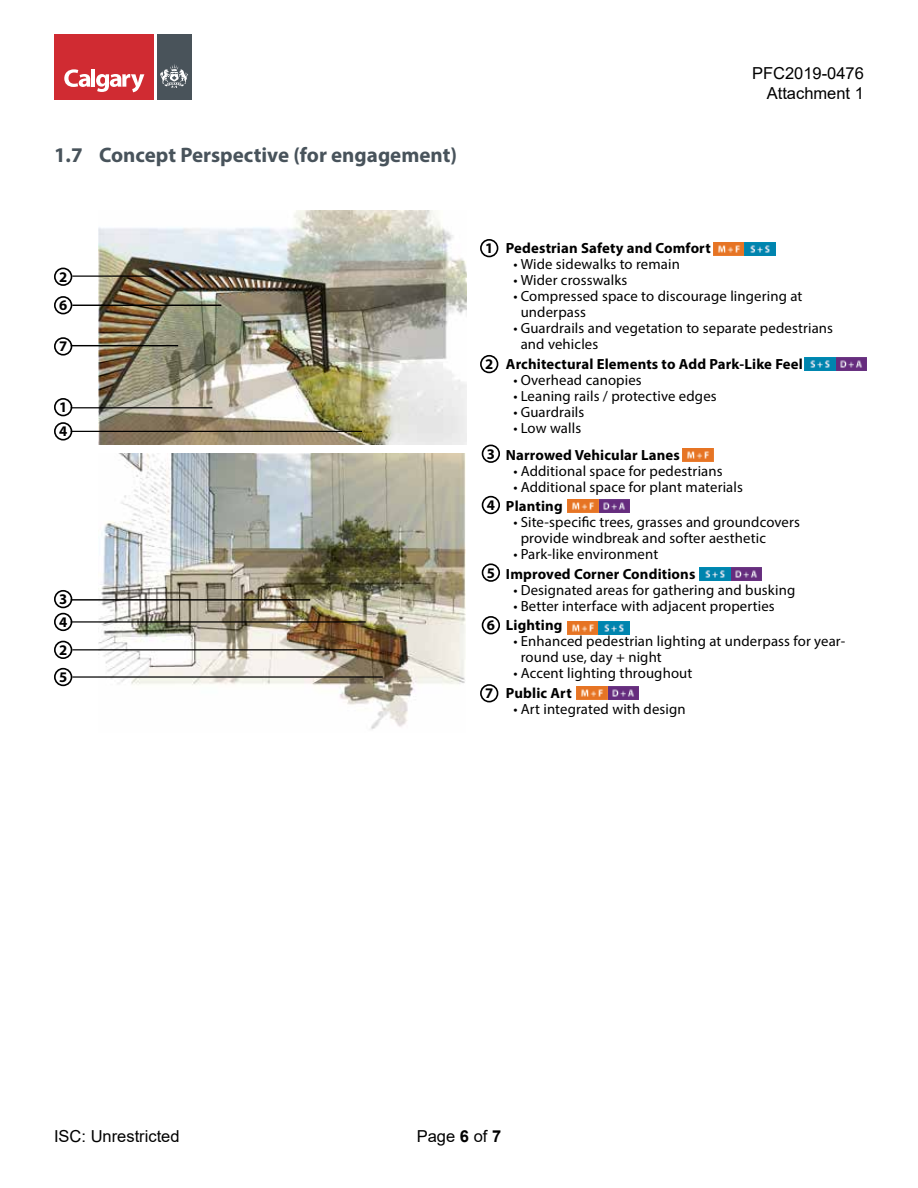
<style>
.page{position:relative;width:918px;height:1188px;background:#fff}
.page>*{position:absolute;margin:0;border:0;box-sizing:border-box;transform-origin:0 0}
.t1{font:700 21px "Myriad Pro";color:#48535b}
.t2{font:16.5px/19.8px "Arial";color:#000;text-align:right}
.t3{font:14.7px/15.9px "Myriad Pro";letter-spacing:.01em;color:#000}
.t4{font:700 14.7px "Myriad Pro";letter-spacing:.01em;color:#000}
.s1{font-weight:700}
</style>
<div class="page">
<div style="left:54px;top:35px;width:101px;height:65px;background:#d02b32"></div>
<div style="left:157px;top:35px;width:34px;height:65px;background:#49535a"></div>
<svg style="left:64px;top:69px;width:26px;height:18px"></svg>
<hr style="left:91px;top:69px;width:4px;height:18px;background:#fff">
<svg style="left:96px;top:74px;width:48px;height:18px"></svg>
<svg style="left:160px;top:64px;width:28px;height:24px"></svg>
<img style="left:99px;top:454px;width:366px;height:276px">
<img style="left:99px;top:211px;width:367px;height:233px">
<hr style="left:72px;top:276px;width:83px;height:1px;background:#000">
<hr style="left:71px;top:345px;width:107px;height:1px;background:#000">
<hr style="left:71px;top:407px;width:141px;height:1px;background:#000">
<img style="left:805px;top:358px;width:62px;height:13px">
<img style="left:567px;top:499px;width:62px;height:13px">
<img style="left:699px;top:567px;width:62px;height:13px">
<img style="left:577px;top:686px;width:62px;height:13px">
<img style="left:683px;top:448px;width:31px;height:13px">
<img style="left:714px;top:243px;width:62px;height:13px">
<img style="left:567px;top:621px;width:62px;height:13px">
<div style="left:480px;top:239px;width:18px;height:18px;border:2px solid #000;border-radius:50%"></div>
<div style="left:480px;top:355px;width:18px;height:18px;border:2px solid #000;border-radius:50%"></div>
<div style="left:482px;top:445px;width:18px;height:18px;border:2px solid #000;border-radius:50%"></div>
<div style="left:482px;top:496px;width:18px;height:18px;border:2px solid #000;border-radius:50%"></div>
<div style="left:482px;top:563px;width:18px;height:19px;border:2px solid #000;border-radius:50%"></div>
<div style="left:482px;top:616px;width:18px;height:18px;border:2px solid #000;border-radius:50%"></div>
<div style="left:480px;top:684px;width:18px;height:18px;border:2px solid #000;border-radius:50%"></div>
<div style="left:54px;top:398px;width:18px;height:18px;border:2px solid #000;border-radius:50%"></div>
<div style="left:54px;top:337px;width:18px;height:19px;border:2px solid #000;border-radius:50%"></div>
<div style="left:54px;top:268px;width:18px;height:18px;border:2px solid #000;border-radius:50%"></div>
<div style="left:54px;top:590px;width:18px;height:18px;border:2px solid #000;border-radius:50%"></div>
<hr style="left:71px;top:599px;width:239px;height:2px;background:#000">
<div style="left:54px;top:422px;width:18px;height:19px;border:2px solid #000;border-radius:50%"></div>
<hr style="left:71px;top:431px;width:291px;height:1px;background:#000">
<hr style="left:72px;top:649px;width:285px;height:1px;background:#000">
<div style="left:54px;top:641px;width:18px;height:18px;border:2px solid #000;border-radius:50%"></div>
<div style="left:54px;top:613px;width:18px;height:18px;border:2px solid #000;border-radius:50%"></div>
<hr style="left:71px;top:621px;width:295px;height:2px;background:#000">
<div style="left:54px;top:668px;width:18px;height:18px;border:2px solid #000;border-radius:50%"></div>
<hr style="left:72px;top:676px;width:311px;height:2px;background:#000">
<div style="left:54px;top:296px;width:18px;height:18px;border:2px solid #000;border-radius:50%"></div>
<hr style="left:72px;top:305px;width:149px;height:1px;background:#000">
<h1 class="t1" style="left:54px;top:141px;width:405px">1.7 Concept Perspective (for engagement)</h1>
<p class="t2" style="left:752px;top:63px;width:113px">PFC2019-0476<br>Attachment 1</p>
<p class="t4" style="left:59px;top:267px;width:10px">2</p>
<p class="t4" style="left:59px;top:296px;width:10px">6</p>
<p class="t4" style="left:59px;top:337px;width:10px">7</p>
<p class="t4" style="left:59px;top:398px;width:10px">1</p>
<p class="t4" style="left:59px;top:422px;width:10px">4</p>
<p class="t4" style="left:59px;top:590px;width:10px">3</p>
<p class="t4" style="left:59px;top:612px;width:10px">4</p>
<p class="t4" style="left:59px;top:640px;width:10px">2</p>
<p class="t4" style="left:59px;top:668px;width:10px">5</p>
<p class="t4" style="left:485px;top:239px;width:10px">1</p>
<p class="t4" style="left:485px;top:355px;width:10px">2</p>
<p class="t4" style="left:487px;top:444px;width:10px">3</p>
<p class="t4" style="left:487px;top:496px;width:10px">4</p>
<p class="t4" style="left:487px;top:563px;width:10px">5</p>
<p class="t4" style="left:487px;top:616px;width:10px">6</p>
<p class="t4" style="left:485px;top:684px;width:10px">7</p>
<p class="t4" style="left:506px;top:239px;width:206px">Pedestrian Safety and Comfort</p>
<p class="t3" style="left:513px;top:256px;width:168px">• Wide sidewalks to remain</p>
<p class="t3" style="left:513px;top:272px;width:116px">• Wider crosswalks</p>
<p class="t3" style="left:521px;top:288px;width:283px;text-indent:-7px">• Compressed space to discourage lingering at underpass</p>
<p class="t3" style="left:521px;top:320px;width:314px;text-indent:-7px">• Guardrails and vegetation to separate pedestrians and vehicles</p>
<p class="t4" style="left:506px;top:354px;width:298px">Architectural Elements to Add Park-Like Feel</p>
<p class="t3" style="left:513px;top:372px;width:130px">• Overhead canopies</p>
<p class="t3" style="left:513px;top:388px;width:205px">• Leaning rails / protective edges</p>
<p class="t3" style="left:513px;top:403px;width:73px">• Guardrails</p>
<p class="t3" style="left:513px;top:419px;width:69px">• Low walls</p>
<p class="t4" style="left:506px;top:445px;width:175px">Narrowed Vehicular Lanes</p>
<p class="t3" style="left:513px;top:462px;width:211px">• Additional space for pedestrians</p>
<p class="t3" style="left:513px;top:478px;width:231px">• Additional space for plant materials</p>
<p class="t4" style="left:506px;top:497px;width:58px">Planting</p>
<p class="t3" style="left:521px;top:514px;width:281px;text-indent:-7px">• Site-specific trees, grasses and groundcovers provide windbreak and softer aesthetic</p>
<p class="t3" style="left:513px;top:546px;width:146px">• Park-like environment</p>
<p class="t4" style="left:506px;top:564px;width:191px">Improved Corner Conditions</p>
<p class="t3" style="left:513px;top:582px;width:284px">• Designated areas for gathering and busking</p>
<p class="t3" style="left:513px;top:598px;width:263px">• Better interface with adjacent properties</p>
<p class="t4" style="left:506px;top:616px;width:58px">Lighting</p>
<p class="t3" style="left:521px;top:633px;width:326px;text-indent:-7px">• Enhanced pedestrian lighting at underpass for year&shy;round use, day + night</p>
<p class="t3" style="left:513px;top:665px;width:181px">• Accent lighting throughout</p>
<p class="t4" style="left:506px;top:683px;width:67px">Public Art</p>
<p class="t3" style="left:513px;top:701px;width:174px">• Art integrated with design</p>
<p class="t2" style="left:54px;top:1126px;width:127px">ISC: Unrestricted</p>
<p class="t2" style="left:417px;top:1126px;width:86px">Page <span class="s1">6</span> of <span class="s1">7</span></p>
</div>
